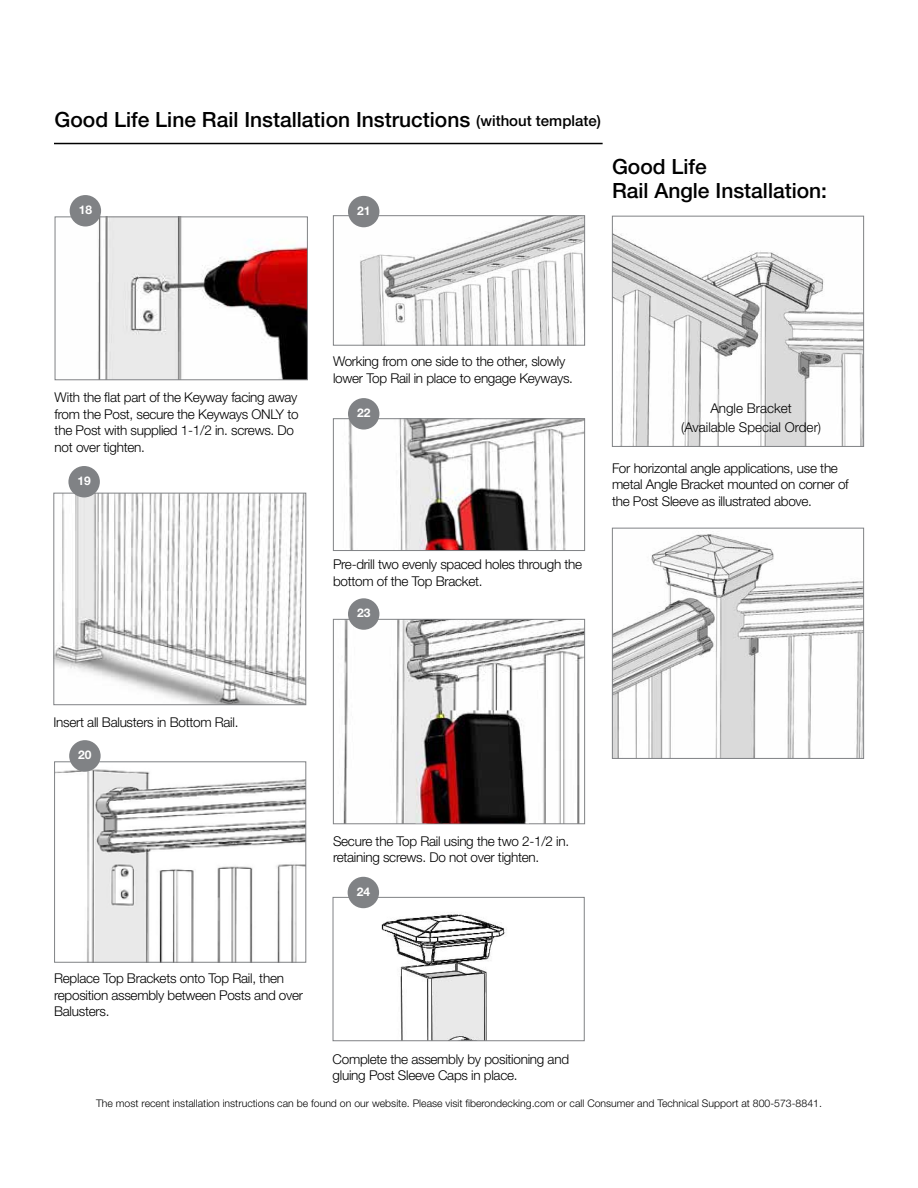
<style>
.page{position:relative;width:918px;height:1188px;background:#fff}
.page>*{position:absolute;margin:0;border:0;box-sizing:border-box;transform-origin:0 0}
.t1{font:500 21px/24.8px "Helvetica Neue LT Std";color:#000}
.t2{font:300 13.5px/16.5px "Helvetica Neue LT Std";letter-spacing:-.02em;color:#000}
.t3{font:300 13.5px/18.8px "Helvetica Neue LT Std";color:#000;text-align:center}
.t4{font:700 12px "Helvetica Neue LT Std";color:#fff}
.t5{font:300 10.5px "Helvetica Neue LT Std";color:#000}
.s1{font-size:15px}
</style>
<div class="page">
<img style="left:72px;top:219px;width:234px;height:159px">
<div style="left:55px;top:217px;width:253px;height:163px;border:1px solid #808285"></div>
<img style="left:56px;top:769px;width:248px;height:192px">
<div style="left:54px;top:761px;width:252px;height:202px;border:1px solid #808285"></div>
<img style="left:349px;top:217px;width:234px;height:127px">
<div style="left:333px;top:215px;width:252px;height:131px;border:1px solid #808285"></div>
<img style="left:348px;top:420px;width:235px;height:129px">
<div style="left:333px;top:418px;width:252px;height:133px;border:1px solid #808285"></div>
<img style="left:343px;top:621px;width:240px;height:201px">
<div style="left:333px;top:619px;width:252px;height:205px;border:1px solid #808285"></div>
<img style="left:349px;top:899px;width:158px;height:140px">
<div style="left:333px;top:897px;width:252px;height:144px;border:1px solid #808285"></div>
<div style="left:70px;top:195px;width:31px;height:31px;background:#808285;border-radius:50%"></div>
<div style="left:348px;top:398px;width:31px;height:32px;background:#808285;border-radius:50%"></div>
<div style="left:348px;top:598px;width:31px;height:32px;background:#808285;border-radius:50%"></div>
<div style="left:348px;top:877px;width:31px;height:31px;background:#808285;border-radius:50%"></div>
<div style="left:348px;top:196px;width:31px;height:31px;background:#808285;border-radius:50%"></div>
<div style="left:69px;top:740px;width:32px;height:32px;background:#808285;border-radius:50%"></div>
<img style="left:55px;top:495px;width:249px;height:208px">
<div style="left:53px;top:493px;width:253px;height:212px;border:1px solid #808285"></div>
<div style="left:68px;top:466px;width:32px;height:31px;background:#808285;border-radius:50%"></div>
<img style="left:416px;top:710px;width:113px;height:113px">
<hr style="left:54px;top:143px;width:549px;height:1px;background:#000">
<img style="left:614px;top:234px;width:248px;height:211px">
<div style="left:612px;top:216px;width:252px;height:231px;border:1px solid #808285"></div>
<img style="left:614px;top:534px;width:248px;height:223px">
<div style="left:612px;top:528px;width:252px;height:231px;border:1px solid #808285"></div>
<h1 class="t1" style="left:55px;top:107px;width:548px">Good Life Line Rail Installation Instructions <span class="s1">(without template)</span></h1>
<p class="t4" style="left:79px;top:202px;width:15px">18</p>
<p class="t4" style="left:357px;top:203px;width:15px">21</p>
<h1 class="t1" style="left:612px;top:154px;width:217px">Good Life<br>Rail Angle Installation:</h1>
<p class="t2" style="left:55px;top:389px;width:246px">With the flat part of the Keyway facing away from the Post, secure the Keyways ONLY to the Post with supplied 1-1/2 in. screws. Do not over tighten.</p>
<p class="t4" style="left:77px;top:473px;width:15px">19</p>
<p class="t2" style="left:333px;top:353px;width:242px">Working from one side to the other, slowly lower Top Rail in place to engage Keyways.</p>
<p class="t4" style="left:357px;top:406px;width:15px">22</p>
<p class="t2" style="left:333px;top:556px;width:251px">Pre-drill two evenly spaced holes through the bottom of the Top Bracket.</p>
<p class="t4" style="left:357px;top:606px;width:15px">23</p>
<p class="t3" style="left:681px;top:399px;width:142px">Angle Bracket<br>(Available Special Order)</p>
<p class="t2" style="left:612px;top:460px;width:238px">For horizontal angle applications, use the metal Angle Bracket mounted on corner of the Post Sleeve as illustrated above.</p>
<p class="t2" style="left:53px;top:714px;width:187px">Insert all Balusters in Bottom Rail.</p>
<p class="t4" style="left:78px;top:748px;width:15px">20</p>
<p class="t2" style="left:333px;top:832px;width:238px">Secure the Top Rail using the two 2-1/2 in. retaining screws. Do not over tighten.</p>
<p class="t4" style="left:357px;top:884px;width:15px">24</p>
<p class="t2" style="left:54px;top:970px;width:250px">Replace Top Brackets onto Top Rail, then reposition assembly between Posts and over<br>Balusters.</p>
<p class="t2" style="left:333px;top:1050px;width:238px">Complete the assembly by positioning and gluing Post Sleeve Caps in place.</p>
<p class="t5" style="left:96px;top:1097px;width:727px">The most recent installation instructions can be found on our website. Please visit fiberondecking.com or call Consumer and Technical Support at 800-573-8841.</p>
</div>
